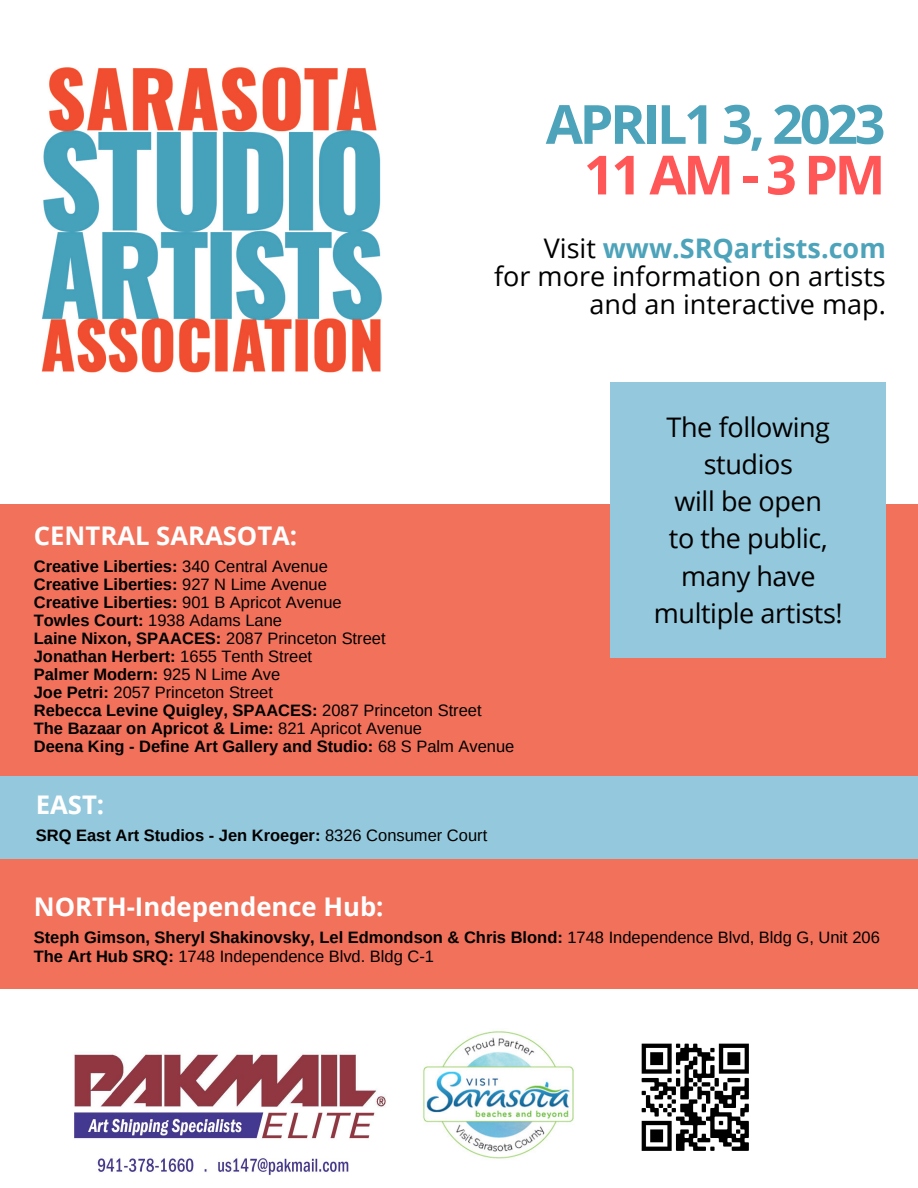
<style>
.page{position:relative;width:918px;height:1188px;background:#fff}
.page>*{position:absolute;margin:0;border:0;box-sizing:border-box;transform-origin:0 0}
.t1{font:700 54px/50.7px "Open Sans";letter-spacing:-.06em;color:#4da3ba;text-align:right}
.t2{font:27px/37.2px "Open Sans";letter-spacing:-.015em;color:#000;text-align:right}
.t3{font:700 25.65px "Open Sans";color:#fff}
.t4{font:700 16.5px "Arimo";color:#000}
.t5{font:16.5px "Arimo";color:#000}
.s1{color:#ff5757}
.s2{font-weight:700;color:#4da3ba}
.s3{font-weight:400}
.s4{font-weight:700}
</style>
<div class="page">
<div style="left:0;top:505px;width:918px;height:484px;background:#f1715b"></div>
<img style="left:41px;top:67px;width:341px;height:306px">
<img style="left:423px;top:1031px;width:151px;height:128px">
<img style="left:641px;top:1043px;width:108px;height:108px">
<div style="left:611px;top:383px;width:275px;height:275px;background:#94c8dc"></div>
<div style="left:0;top:777px;width:918px;height:82px;background:#94c8dc"></div>
<img style="left:74px;top:1054px;width:312px;height:122px">
<h1 class="t1" style="left:546px;top:98px;width:341px">APRIL1 3, 2023<br><span class="s1">11 AM - 3 PM</span></h1>
<p class="t2" style="left:494px;top:234px;width:393px;line-height:28.2px">Visit <span class="s2">www.SRQartists.com<br></span>for more information on artists and an interactive map.</p>
<p class="t3" style="left:34px;top:517px;width:265px">CENTRAL SARASOTA:</p>
<p class="t4" style="left:34px;top:557px;width:296px">Creative Liberties: <span class="s3">340 Central Avenue</span></p>
<p class="t4" style="left:34px;top:575px;width:295px">Creative Liberties: <span class="s3">927 N Lime Avenue</span></p>
<p class="t4" style="left:34px;top:593px;width:309px">Creative Liberties: <span class="s3">901 B Apricot Avenue</span></p>
<p class="t5" style="left:34px;top:611px;width:250px"><span class="s4">Towles Court:</span> 1938 Adams Lane</p>
<h2 class="t4" style="left:34px;top:629px;width:353px">Laine Nixon, SPAACES: <span class="s3">2087 Princeton Street</span></h2>
<p class="t4" style="left:34px;top:647px;width:280px">Jonathan Herbert: <span class="s3">1655 Tenth Street</span></p>
<h3 class="t4" style="left:34px;top:665px;width:248px">Palmer Modern: <span class="s3">925 N Lime Ave</span></h3>
<p class="t5" style="left:34px;top:683px;width:241px"><span class="s4">Joe Petri:</span> 2057 Princeton Street</p>
<p class="t4" style="left:34px;top:701px;width:449px">Rebecca Levine Quigley, SPAACES: <span class="s3">2087 Princeton Street</span></p>
<p class="t4" style="left:34px;top:719px;width:390px">The Bazaar on Apricot &amp; Lime: <span class="s3">821 Apricot Avenue</span></p>
<p class="t4" style="left:34px;top:737px;width:482px">Deena King - Define Art Gallery and Studio: <span class="s3">68 S Palm Avenue</span></p>
<p class="t3" style="left:36px;top:786px;width:70px">EAST:</p>
<p class="t4" style="left:36px;top:826px;width:453px">SRQ East Art Studios - Jen Kroeger: <span class="s3">8326 Consumer Court</span></p>
<p class="t3" style="left:34px;top:889px;width:351px">NORTH-Independence Hub:</p>
<p class="t2" style="left:654px;top:408px;width:190px;text-align:center">The following studios<br>will be open<br>to the public, many have multiple artists!</p>
<p class="t4" style="left:34px;top:928px;width:848px">Steph Gimson, Sheryl Shakinovsky, Lel Edmondson &amp; Chris Blond: <span class="s3">1748 Independence Blvd, Bldg G, Unit 206</span></p>
<p class="t5" style="left:34px;top:947px;width:402px"><span class="s4">The Art Hub SRQ:</span> 1748 Independence Blvd. Bldg C-1</p>
</div>
